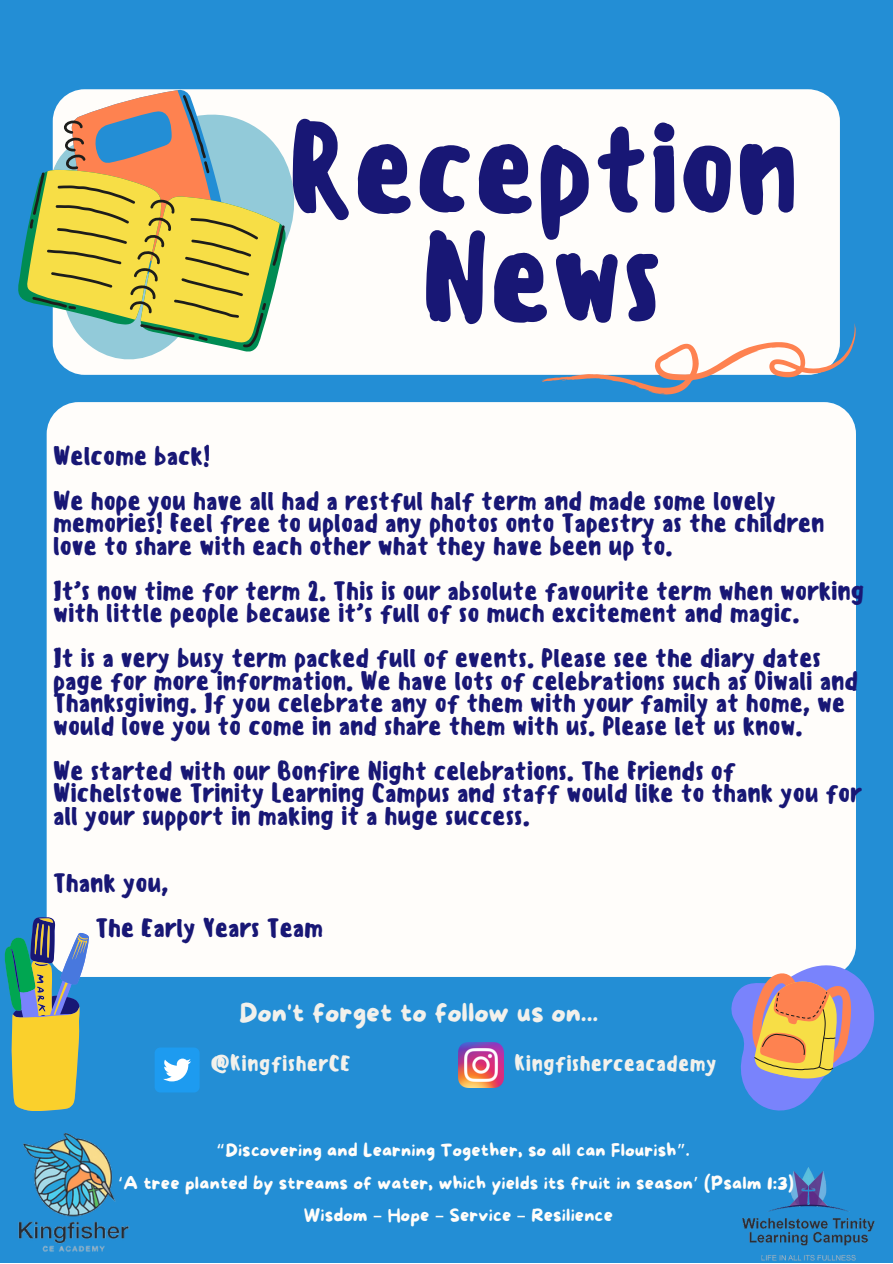
<style>
.page{position:relative;width:893px;height:1264px;background:#fff}
.page>*{position:absolute;margin:0;border:0;box-sizing:border-box;transform-origin:0 0}
.t1{font:500 121.2px "Sensei";letter-spacing:-.025em;color:#181775}
.t2{font:27px "More Sugar";color:#f2f1ec}
.t3{font:500 25.65px/22.5px "Sensei";letter-spacing:-.025em;color:#181775}
.t4{font:500 21.45px "Sensei";color:#f2f1ec}
.t5{font:18px "More Sugar";letter-spacing:.01em;color:#fffdfa}
.s1{font-family:"Noto Sans Gurmukhi"}
</style>
<div class="page">
<div style="left:0;top:0;width:892px;height:1262px;background:#238ed5"></div>
<div style="left:53px;top:89px;width:786px;height:286px;background:#fffdfa;border-radius:32px"></div>
<div style="left:47px;top:402px;width:808px;height:574px;background:#fffdfa;border-radius:32px"></div>
<svg style="left:52px;top:89px;width:295px;height:327px"></svg>
<svg style="left:18px;top:170px;width:268px;height:181px"></svg>
<svg style="left:27px;top:89px;width:253px;height:254px"></svg>
<svg style="left:30px;top:95px;width:255px;height:252px"></svg>
<svg style="left:538px;top:323px;width:317px;height:72px"></svg>
<svg style="left:5px;top:917px;width:84px;height:193px"></svg>
<svg style="left:697px;top:928px;width:178px;height:183px"></svg>
<img style="left:18px;top:1133px;width:112px;height:119px">
<div style="left:155px;top:1047px;width:45px;height:45px;background:#1d9bf0;border-radius:6px"></div>
<svg style="left:163px;top:1058px;width:28px;height:23px"></svg>
<img style="left:458px;top:1042px;width:45px;height:44px">
<img style="left:742px;top:1167px;width:132px;height:94px">
<p class="t1" style="left:287px;top:97px;width:514px">Reception</p>
<p class="t1" style="left:420px;top:206px;width:245px">News</p>
<p class="t3" style="left:53px;top:444px;width:159px">Welcome back!</p>
<p class="t3" style="left:53px;top:489px;width:773px">We hope you have all had a restful half term and made some lovely memories! Feel free to upload any photos onto Tapestry as the children love to share with each other what they have been up to.</p>
<p class="t3" style="left:53px;top:579px;width:813px">It’s now time for term 2. This is our absolute favourite term when working with little people because it’s full of so much excitement and magic.</p>
<p class="t3" style="left:53px;top:647px;width:807px">It is a very busy term packed full of events. Please see the diary dates page for more information. We have lots of celebrations such as Diwali and Thanksgiving. If you celebrate any of them with your family at home, we would love you to come in and share them with us. Please let us know.</p>
<p class="t3" style="left:53px;top:759px;width:684px">We started with our Bonfire Night celebrations. The Friends of</p>
<p class="t3" style="left:53px;top:782px;width:810px">Wichelstowe Trinity Learning Campus and staff would like to thank you for all your support in making it a huge success.</p>
<p class="t3" style="left:53px;top:871px;width:118px">Thank you,</p>
<p class="t3" style="left:95px;top:916px;width:230px">The Early Years Team</p>
<p class="t2" style="left:239px;top:997px;width:361px">Don't forget to follow us on...</p>
<p class="t4" style="left:210px;top:1050px;width:142px">@KingfisherCE</p>
<p class="t4" style="left:514px;top:1050px;width:204px">Kingfisherceacademy</p>
<p class="t5" style="left:216px;top:1140px;width:475px"><span class="s1">“</span>Discovering and Learning Together, so all can Flourish<span class="s1">”</span>.</p>
<p class="t5" style="left:118px;top:1173px;width:677px"><span class="s1">‘</span>A tree planted by streams of water, which yields its fruit in season<span class="s1">’</span> (Psalm 1:3)</p>
<p class="t5" style="left:304px;top:1205px;width:311px">Wisdom <span class="s1">–</span> Hope <span class="s1">–</span> Service <span class="s1">–</span> Resilience</p>
</div>
